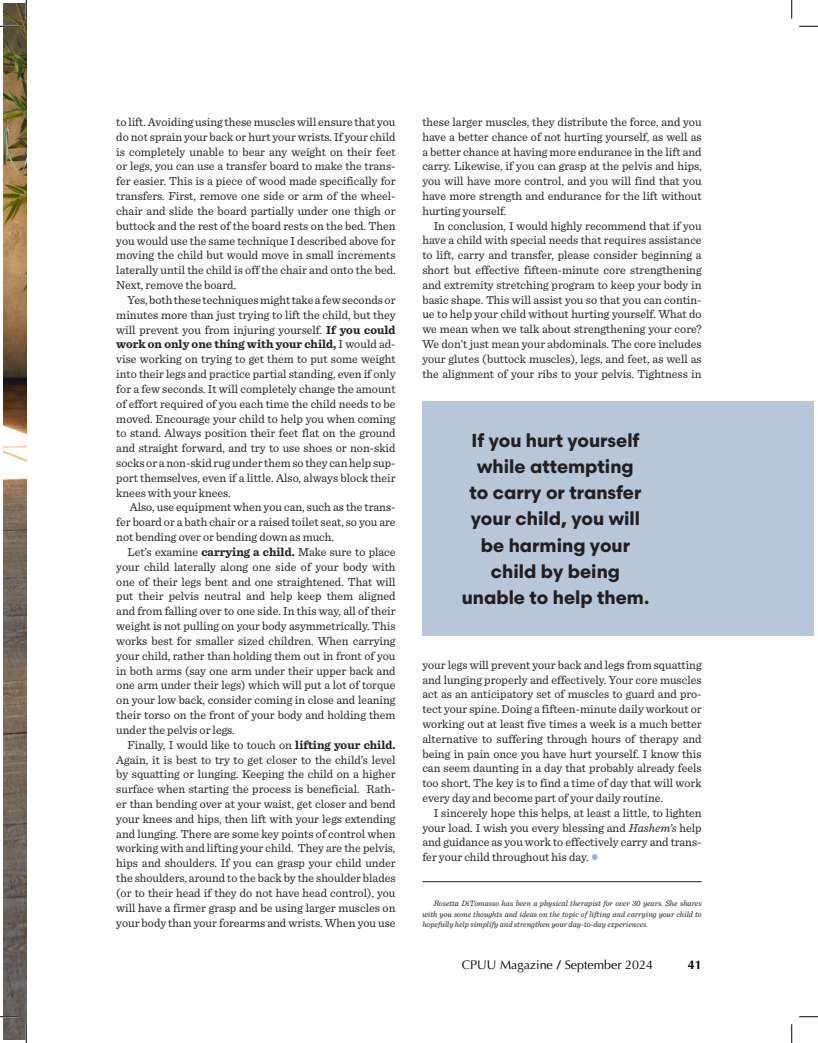
<style>
.page{position:relative;width:818px;height:1043px;background:#fff}
.page>*{position:absolute;margin:0;border:0;box-sizing:border-box;transform-origin:0 0}
.t1{font:700 18.75px/26.1px "Scandia";color:#231f20;text-align:center}
.t2{font:12.5px "Optima";color:#000001}
.t3{font:700 12.5px "Optima";color:#000001}
.t4{font:12.12px/14.9px "Sentinel";color:#231f20;text-align:justify}
.t5{font:italic 8.12px/10px "Sentinel";color:#231f20;text-align:justify}
.s1{font-weight:700}
.s2{font-style:italic}
.s3{font-family:"Helvetica";font-size:13.75px;color:#9fb3cd}
</style>
<div class="page">
<img style="left:4px;top:4px;width:22px;height:643px">
<img style="left:4px;top:647px;width:22px;height:150px">
<svg style="left:4px;top:797px;width:22px;height:242px;background:#67605b"></svg>
<hr style="left:422px;top:881px;width:279px;height:1px;background:#231f20">
<div style="left:422px;top:401px;width:392px;height:234px;background:#b7c6d9"></div>
<svg style="left:0;top:25px;width:19px;height:2px"></svg>
<svg style="left:799px;top:25px;width:19px;height:2px"></svg>
<svg style="left:0;top:1015px;width:19px;height:2px"></svg>
<svg style="left:799px;top:1016px;width:19px;height:1px"></svg>
<svg style="left:25px;top:0;width:2px;height:19px"></svg>
<svg style="left:25px;top:1024px;width:2px;height:18px"></svg>
<svg style="left:791px;top:0;width:1px;height:19px"></svg>
<svg style="left:791px;top:1024px;width:1px;height:18px"></svg>
<p class="t4" style="left:116px;top:114px;width:281px">to lift. Avoiding using these muscles will ensure that you do not sprain your back or hurt your wrists. If your child is completely unable to bear any weight on their feet or legs, you can use a transfer board to make the trans&shy;fer easier. This is a piece of wood made specifically for transfers. First, remove one side or arm of the wheel&shy;chair and slide the board partially under one thigh or buttock and the rest of the board rests on the bed. Then you would use the same technique I described above for moving the child but would move in small increments laterally until the child is off the chair and onto the bed.<br>Next, remove the board.</p>
<p class="t4" style="left:116px;top:292px;width:281px;text-indent:11px">Yes, both these techniques might take a few seconds or minutes more than just trying to lift the child, but they will prevent you from injuring yourself. <span class="s1">If you could work on only one thing with your child,</span> I would ad&shy;vise working on trying to get them to put some weight into their legs and practice partial standing, even if only for a few seconds. It will completely change the amount of effort required of you each time the child needs to be moved. Encourage your child to help you when coming to stand. Always position their feet flat on the ground and straight forward, and try to use shoes or non-skid socks or a non-skid rug under them so they can help sup&shy;port themselves, even if a little. Also, always block their knees with your knees.</p>
<p class="t4" style="left:116px;top:499px;width:281px;text-indent:13px">Also, use equipment when you can, such as the trans&shy;fer board or a bath chair or a raised toilet seat, so you are not bending over or bending down as much.</p>
<p class="t4" style="left:116px;top:543px;width:281px;text-indent:11px">Let’s examine <span class="s1">carrying a child.</span> Make sure to place your child laterally along one side of your body with one of their legs bent and one straightened. That will put their pelvis neutral and help keep them aligned and from falling over to one side. In this way, all of their weight is not pulling on your body asymmetrically. This works best for smaller sized children. When carrying your child, rather than holding them out in front of you in both arms (say one arm under their upper back and one arm under their legs) which will put a lot of torque on your low back, consider coming in close and leaning their torso on the front of your body and holding them under the pelvis or legs.</p>
<p class="t4" style="left:116px;top:736px;width:281px;text-indent:11px">Finally, I would like to touch on <span class="s1">lifting your child.<br></span>Again, it is best to try to get closer to the child’s level by squatting or lunging. Keeping the child on a higher surface when starting the process is beneficial. Rath&shy;er than bending over at your waist, get closer and bend your knees and hips, then lift with your legs extending and lunging. There are some key points of control when working with and lifting your child. They are the pelvis, hips and shoulders. If you can grasp your child under the shoulders, around to the back by the shoulder blades (or to their head if they do not have head control), you will have a firmer grasp and be using larger muscles on your body than your forearms and wrists. When you use</p>
<p class="t4" style="left:422px;top:114px;width:281px">these larger muscles, they distribute the force, and you have a better chance of not hurting yourself, as well as a better chance at having more endurance in the lift and carry. Likewise, if you can grasp at the pelvis and hips, you will have more control, and you will find that you have more strength and endurance for the lift without hurting yourself.</p>
<p class="t4" style="left:422px;top:217px;width:281px;text-indent:11px">In conclusion, I would highly recommend that if you have a child with special needs that requires assistance to lift, carry and transfer, please consider beginning a short but effective fifteen-minute core strengthening and extremity stretching program to keep your body in basic shape. This will assist you so that you can contin&shy;ue to help your child without hurting yourself. What do we mean when we talk about strengthening your core?<br>We don’t just mean your abdominals. The core includes your glutes (buttock muscles), legs, and feet, as well as the alignment of your ribs to your pelvis. Tightness in</p>
<p class="t1" style="left:461px;top:427px;width:189px">If you hurt yourself while attempting<br>to carry or transfer your child, you will be harming your child by being unable to help them.</p>
<p class="t4" style="left:422px;top:656px;width:281px">your legs will prevent your back and legs from squatting and lunging properly and effectively. Your core muscles act as an anticipatory set of muscles to guard and pro&shy;tect your spine. Doing a fifteen-minute daily workout or working out at least five times a week is a much better alternative to suffering through hours of therapy and being in pain once you have hurt yourself. I know this can seem daunting in a day that probably already feels too short. The key is to find a time of day that will work every day and become part of your daily routine.</p>
<p class="t4" style="left:422px;top:804px;width:281px;text-indent:11px">I sincerely hope this helps, at least a little, to lighten your load. I wish you every blessing and <span class="s2">Hashem’s</span> help and guidance as you work to effectively carry and trans&shy;fer your child throughout his day. <span class="s3">●</span></p>
<p class="t5" style="left:422px;top:898px;width:281px;text-indent:11px">Rosetta DiTomasso has been a physical therapist for over 30 years. She shares with you some thoughts and ideas on the topic of lifting and carrying your child to hopefully help simplify and strengthen your day-to-day experiences.</p>
<p class="t2" style="left:462px;top:957px;width:193px">CPUU Magazine <span class="s1">/</span> September 2024</p>
<p class="t3" style="left:687px;top:957px;width:15px">41</p>
</div>
